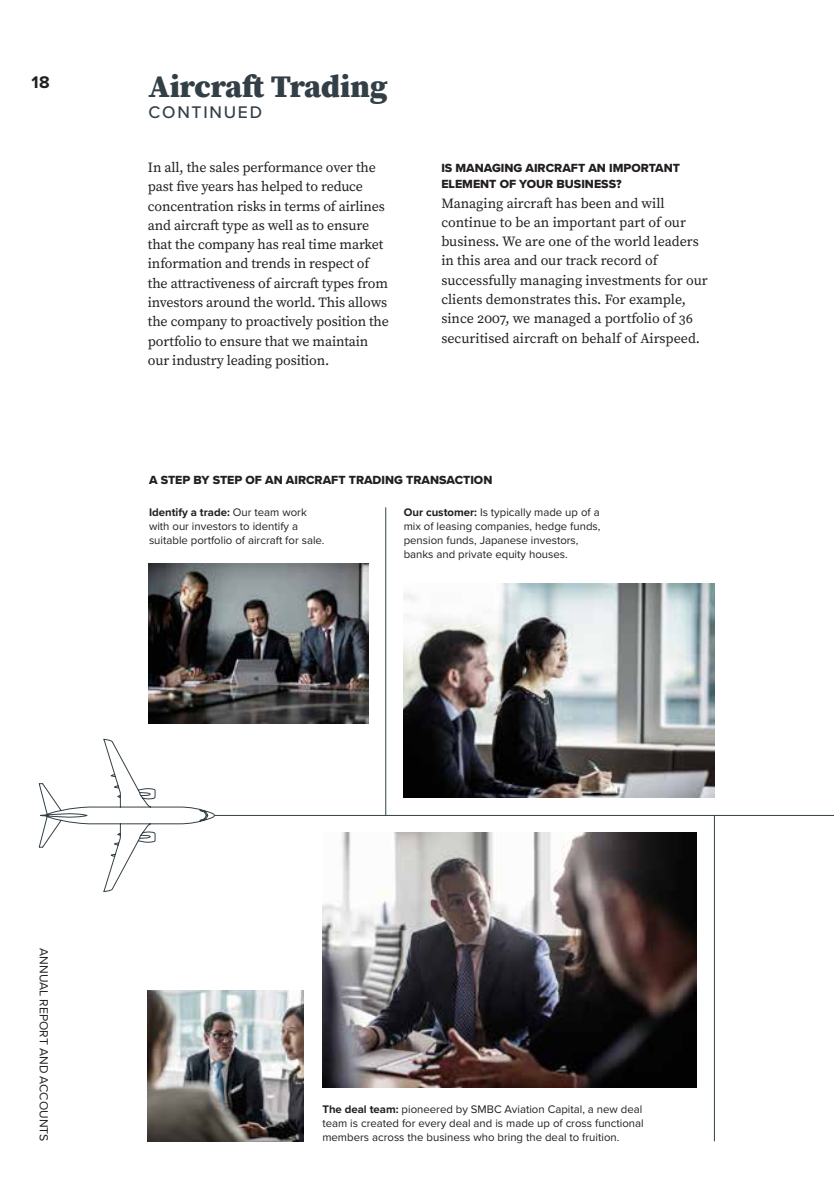
<style>
.page{position:relative;width:834px;height:1191px;background:#fff}
.page>*{position:absolute;margin:0;border:0;box-sizing:border-box;transform-origin:0 0}
.t1{font:900 31.5px "Source Serif Pro";color:#333f47}
.t2{font:500 17.5px "Proxima Nova";letter-spacing:.1em;color:#333f47}
.t3{font:700 17.5px "Proxima Nova";color:#231f20}
.t4{font:14px/19.2px "Source Serif Pro";letter-spacing:-.01em;color:#231f20}
.t5{font:12.25px/16.8px "Proxima Nova Extrabld";color:#231f20}
.t6{font:12.25px "Proxima Nova";color:#231f20}
.t7{font:11.38px/14px "Proxima Nova";color:#231f20}
.s1{font-weight:700}
</style>
<div class="page">
<img style="left:148px;top:990px;width:156px;height:151px">
<img style="left:148px;top:563px;width:220px;height:161px">
<img style="left:322px;top:832px;width:374px;height:255px">
<svg style="left:38px;top:739px;width:177px;height:153px"></svg>
<hr style="left:215px;top:815px;width:618px;height:1px;background:#334045">
<hr style="left:385px;top:507px;width:1px;height:308px;background:#334045">
<hr style="left:713px;top:816px;width:1px;height:325px;background:#334045">
<img style="left:403px;top:583px;width:311px;height:214px">
<p class="t3" style="left:32px;top:69px;width:20px">18</p>
<h1 class="t1" style="left:148px;top:65px;width:240px">Aircraft Trading</h1>
<p class="t2" style="left:148px;top:100px;width:115px">CONTINUED</p>
<p class="t4" style="left:148px;top:158px;width:242px">In all, the sales performance over the past five years has helped to reduce concentration risks in terms of airlines and aircraft type as well as to ensure that the company has real time market information and trends in respect of the attractiveness of aircraft types from investors around the world. This allows the company to proactively position the portfolio to ensure that we maintain our industry leading position.</p>
<p class="t5" style="left:441px;top:159px;width:240px">IS MANAGING AIRCRAFT AN IMPORTANT<br>ELEMENT OF YOUR BUSINESS?</p>
<p class="t4" style="left:441px;top:193px;width:268px">Managing aircraft has been and will continue to be an important part of our business. We are one of the world leaders in this area and our track record of successfully managing investments for our clients demonstrates this. For example, since 2007, we managed a portfolio of 36 securitised aircraft on behalf of Airspeed.</p>
<p class="t5" style="left:149px;top:471px;width:345px">A STEP BY STEP OF AN AIRCRAFT TRADING TRANSACTION</p>
<p class="t7" style="left:149px;top:505px;width:177px"><span class="s1">Identify a trade:</span> Our team work with our investors to identify a suitable portfolio of aircraft for sale.</p>
<p class="t7" style="left:403px;top:505px;width:198px"><span class="s1">Our customer:</span> Is typically made up of a mix of leasing companies, hedge funds, pension funds, Japanese investors, banks and private equity houses.</p>
<p class="t6" style="left:53px;top:948px;width:194px;rotate:90deg">ANNUAL REPORT AND ACCOUNTS</p>
<p class="t7" style="left:322px;top:1102px;width:323px"><span class="s1">The deal team:</span> pioneered by SMBC Aviation Capital, a new deal team is created for every deal and is made up of cross functional members across the business who bring the deal to fruition.</p>
</div>
